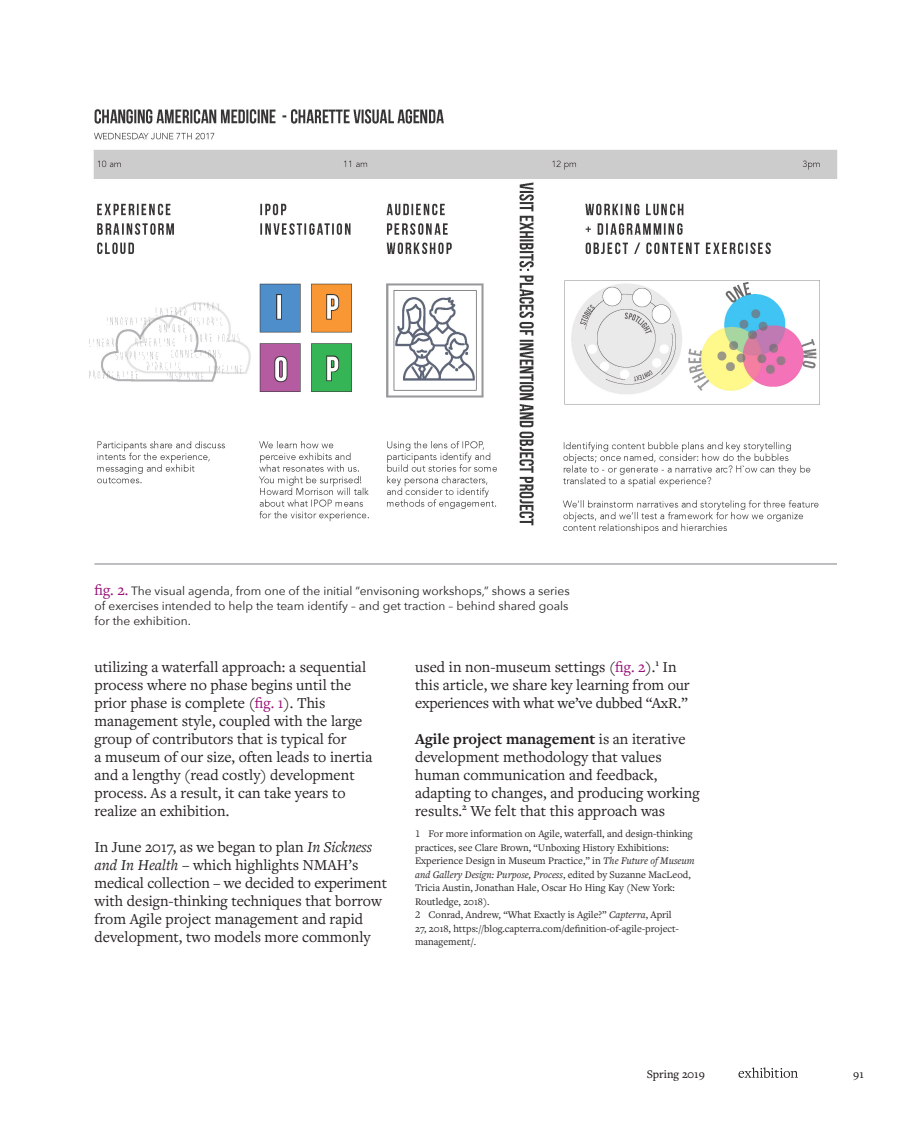
<style>
.page{position:relative;width:918px;height:1134px;background:#fff}
.page>*{position:absolute;margin:0;border:0;box-sizing:border-box;transform-origin:0 0}
.t1{font:15.75px/18px "Freight Text Pro";color:#231f20}
.Article_-_Captions{font:12px/15px "Avenir Next";color:#231f20;text-align:justify}
.t2{font:500 12px "Freight Text Pro";color:#231f20}
.Article_-_Footnote{font:10.5px/13.5px "Freight Text Pro";color:#231f20}
.s1{font-family:"Freight Text Pro";font-size:15.75px;color:#970c76}
.s2{color:#970c76}
.s3{font-style:italic}
.s4{font-weight:700}
</style>
<div class="page">
<svg style="left:738px;top:1067px;width:60px;height:11px"></svg>
<img style="left:89px;top:109px;width:749px;height:425px">
<hr style="left:94px;top:563px;width:743px;height:2px;background:#a8a9ad">
<p class="Article_-_Captions" style="left:94px;top:583px;width:477px"><span class="s1">fig. 2.</span> The visual agenda, from one of the initial “envisoning workshops,” shows a series of exercises intended to help the team identify – and get traction – behind shared goals for the exhibition.</p>
<p class="t1" style="left:94px;top:657px;width:279px">utilizing a waterfall approach: a sequential process where no phase begins until the prior phase is complete (<span class="s2">fig. 1</span>). This management style, coupled with the large group of contributors that is typical for<br>a museum of our size, often leads to inertia and a lengthy (read costly) development process. As a result, it can take years to realize an exhibition.</p>
<p class="t1" style="left:94px;top:837px;width:294px">In June 2017, as we began to plan <span class="s3">In Sickness and In Health</span> – which highlights NMAH’s medical collection – we decided to experiment with design-thinking techniques that borrow from Agile project management and rapid development, two models more commonly</p>
<p class="t1" style="left:415px;top:657px;width:276px">used in non-museum settings (<span class="s2">fig. 2</span>).<sup>1</sup> In this article, we share key learning from our experiences with what we’ve dubbed “AxR.”</p>
<p class="t1" style="left:415px;top:729px;width:286px"><span class="s4">Agile project management</span> is an iterative development methodology that values human communication and feedback, adapting to changes, and producing working results.<sup>2</sup> We felt that this approach was</p>
<p class="Article_-_Footnote" style="left:415px;top:827px;width:281px">1 For more information on Agile, waterfall, and design-thinking practices, see Clare Brown, “Unboxing History Exhibitions:<br>Experience Design in Museum Practice,” in <span class="s3">The Future of Museum and Gallery Design: Purpose, Process</span>, edited by Suzanne MacLeod, Tricia Austin, Jonathan Hale, Oscar Ho Hing Kay (New York:<br>Routledge, 2018).</p>
<p class="Article_-_Footnote" style="left:415px;top:908px;width:265px">2 Conrad, Andrew, “What Exactly is Agile?” <span class="s3">Capterra</span>, April<br>27, 2018, https://blog.capterra.com/definition-of-agile-project&shy;management/.</p>
<p class="t2" style="left:647px;top:1066px;width:60px">Spring 2019</p>
<p class="t2" style="left:853px;top:1066px;width:12px">91</p>
</div>
